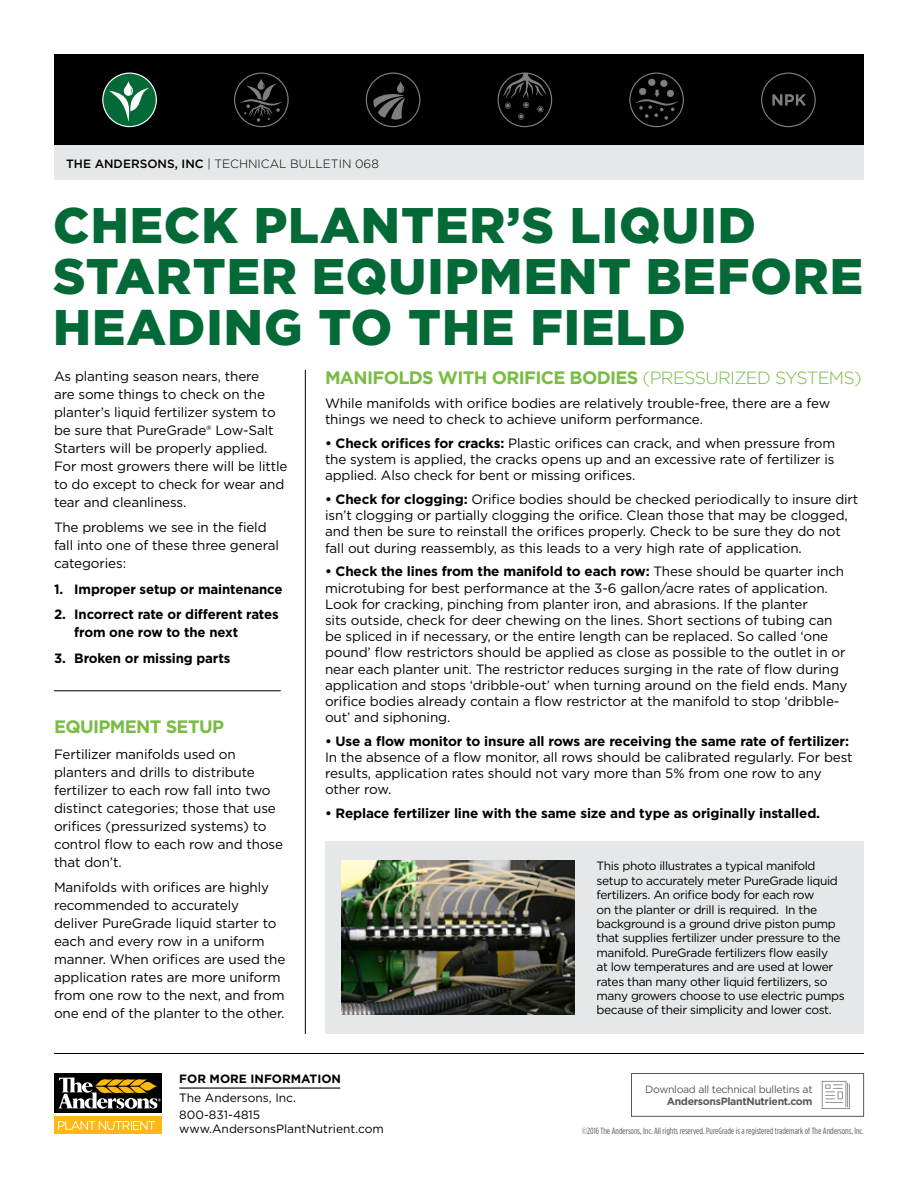
<style>
.page{position:relative;width:918px;height:1188px;background:#fff}
.page>*{position:absolute;margin:0;border:0;box-sizing:border-box;transform-origin:0 0}
.t1{font:900 49.95px/51px "Gotham";letter-spacing:.02em;color:#036936}
.t2{font:700 18px "Gotham";letter-spacing:-.035em;color:#79bc43}
.t3{font:13.5px/18px "Gotham";letter-spacing:-.01em;color:#000}
.t4{font:700 13.5px/18px "Gotham";letter-spacing:-.01em;color:#000}
.t5{font:12px/14.4px "Gotham";letter-spacing:-.03em;color:#000}
.t6{font:12px/16.5px "Gotham";color:#000}
.t7{font:300 12px "Gotham";color:#000}
.t8{font:700 12px "Gotham";color:#000}
.t9{font:10.5px "Gotham";letter-spacing:-.03em;color:#58595b}
.t10{font:700 10.5px "Gotham";letter-spacing:-.03em;color:#58595b}
.t11{font:9px "Gotham Condensed";color:#58595b;scale:1.04 1}
.s1{font-weight:500}
.s2{font-weight:300}
.s3{font-weight:300;font-size:17.7px}
.s4{font-weight:700}
</style>
<div class="page">
<div style="left:54px;top:54px;width:810px;height:92px;background:#000"></div>
<svg style="left:102px;top:73px;width:55px;height:54px"></svg>
<svg style="left:761px;top:73px;width:55px;height:54px"></svg>
<svg style="left:629px;top:73px;width:55px;height:54px"></svg>
<svg style="left:498px;top:73px;width:54px;height:54px"></svg>
<svg style="left:366px;top:73px;width:54px;height:54px"></svg>
<svg style="left:234px;top:73px;width:55px;height:54px"></svg>
<svg style="left:822px;top:1081px;width:28px;height:28px"></svg>
<div style="left:631px;top:1073px;width:233px;height:44px;border:1px solid #58595b"></div>
<hr style="left:54px;top:1053px;width:810px;height:1px;background:#000">
<div style="left:54px;top:1117px;width:108px;height:17px;background:#fdb913"></div>
<svg style="left:58px;top:1121px;width:97px;height:9px"></svg>
<div style="left:54px;top:1073px;width:108px;height:40px;background:#000"></div>
<svg style="left:58px;top:1077px;width:103px;height:32px"></svg>
<hr style="left:179px;top:1088px;width:161px;height:1px;background:#000">
<div style="left:325px;top:842px;width:539px;height:192px;background:#e6e7e8"></div>
<div style="left:54px;top:146px;width:810px;height:34px;background:#e6e7e8"></div>
<hr style="left:305px;top:370px;width:1px;height:664px;background:#000">
<img style="left:342px;top:861px;width:233px;height:153px">
<hr style="left:54px;top:691px;width:227px;height:1px;background:#000">
<p class="t7" style="left:66px;top:156px;width:314px"><span class="s1">THE ANDERSONS, INC</span> | TECHNICAL BULLETIN 068</p>
<h1 class="t1" style="left:53px;top:199px;width:812px">CHECK PLANTER’S LIQUID<br>STARTER EQUIPMENT BEFORE<br>HEADING TO THE FIELD</h1>
<p class="t3" style="left:54px;top:367px;width:235px">As planting season nears, there<br>are some things to check on the planter’s liquid fertilizer system to be sure that PureGrade® Low-Salt<br>Starters will be properly applied.<br>For most growers there will be little to do except to check for wear and tear and cleanliness.</p>
<p class="t3" style="left:54px;top:518px;width:226px">The problems we see in the field fall into one of these three general categories:</p>
<p class="t4" style="left:54px;top:580px;width:230px">1. Improper setup or maintenance</p>
<p class="t4" style="left:74px;top:605px;width:206px;text-indent:-20px">2. Incorrect rate or different rates from one row to the next</p>
<p class="t4" style="left:54px;top:649px;width:178px">3. Broken or missing parts</p>
<h2 class="t2" style="left:54px;top:715px;width:172px">EQUIPMENT SETUP</h2>
<p class="t3" style="left:54px;top:745px;width:231px">Fertilizer manifolds used on planters and drills to distribute fertilizer to each row fall into two distinct categories; those that use orifices (pressurized systems) to control flow to each row and those that don’t.</p>
<p class="t3" style="left:54px;top:878px;width:233px">Manifolds with orifices are highly recommended to accurately deliver PureGrade liquid starter to each and every row in a uniform manner. When orifices are used the application rates are more uniform from one row to the next, and from one end of the planter to the other.</p>
<h2 class="t2" style="left:325px;top:366px;width:538px">MANIFOLDS WITH ORIFICE BODIES <span class="s2">(</span><span class="s3">PRESSURIZED SYSTEMS)</span></h2>
<p class="t3" style="left:325px;top:395px;width:507px;line-height:16.2px">While manifolds with orifice bodies are relatively trouble-free, there are a few things we need to check to achieve uniform performance.</p>
<p class="t3" style="left:325px;top:435px;width:512px;line-height:16.2px;text-align:justify"><span class="s4">• Check orifices for cracks:</span> Plastic orifices can crack, and when pressure from the system is applied, the cracks opens up and an excessive rate of fertilizer is applied. Also check for bent or missing orifices.</p>
<p class="t3" style="left:325px;top:491px;width:535px;line-height:16.2px"><span class="s4">• Check for clogging:</span> Orifice bodies should be checked periodically to insure dirt isn’t clogging or partially clogging the orifice. Clean those that may be clogged, and then be sure to reinstall the orifices properly. Check to be sure they do not fall out during reassembly, as this leads to a very high rate of application.</p>
<p class="t3" style="left:325px;top:563px;width:524px;line-height:16.2px"><span class="s4">• Check the lines from the manifold to each row:</span> These should be quarter inch microtubing for best performance at the 3-6 gallon/acre rates of application.<br>Look for cracking, pinching from planter iron, and abrasions. If the planter<br>sits outside, check for deer chewing on the lines. Short sections of tubing can be spliced in if necessary, or the entire length can be replaced. So called ‘one pound’ flow restrictors should be applied as close as possible to the outlet in or near each planter unit. The restrictor reduces surging in the rate of flow during application and stops ‘dribble-out’ when turning around on the field ends. Many orifice bodies already contain a flow restrictor at the manifold to stop ‘dribble&shy;out’ and siphoning.</p>
<p class="t4" style="left:325px;top:732px;width:526px">• Use a flow monitor to insure all rows are receiving the same rate of fertilizer:</p>
<p class="t3" style="left:325px;top:749px;width:529px;line-height:16.2px">In the absence of a flow monitor, all rows should be calibrated regularly. For best results, application rates should not vary more than 5% from one row to any other row.</p>
<p class="t4" style="left:325px;top:804px;width:497px">• Replace fertilizer line with the same size and type as originally installed.</p>
<p class="t5" style="left:597px;top:859px;width:250px">This photo illustrates a typical manifold setup to accurately meter PureGrade liquid fertilizers. An orifice body for each row<br>on the planter or drill is required. In the background is a ground drive piston pump that supplies fertilizer under pressure to the manifold. PureGrade fertilizers flow easily<br>at low temperatures and are used at lower rates than many other liquid fertilizers, so many growers choose to use electric pumps because of their simplicity and lower cost.</p>
<p class="t8" style="left:179px;top:1071px;width:163px">FOR MORE INFORMATION</p>
<p class="t6" style="left:179px;top:1089px;width:118px">The Andersons, Inc.<br>800-831-4815</p>
<p class="t6" style="left:179px;top:1120px;width:206px">www.AndersonsPlantNutrient.com</p>
<p class="t9" style="left:645px;top:1082px;width:169px">Download all technical bulletins at</p>
<p class="t10" style="left:667px;top:1095px;width:147px">AndersonsPlantNutrient.com</p>
<p class="t11" style="left:582px;top:1126px;width:272px">©2016 The Andersons, Inc. All rights reserved. PureGrade is a registered trademark of The Andersons, Inc.</p>
</div>
